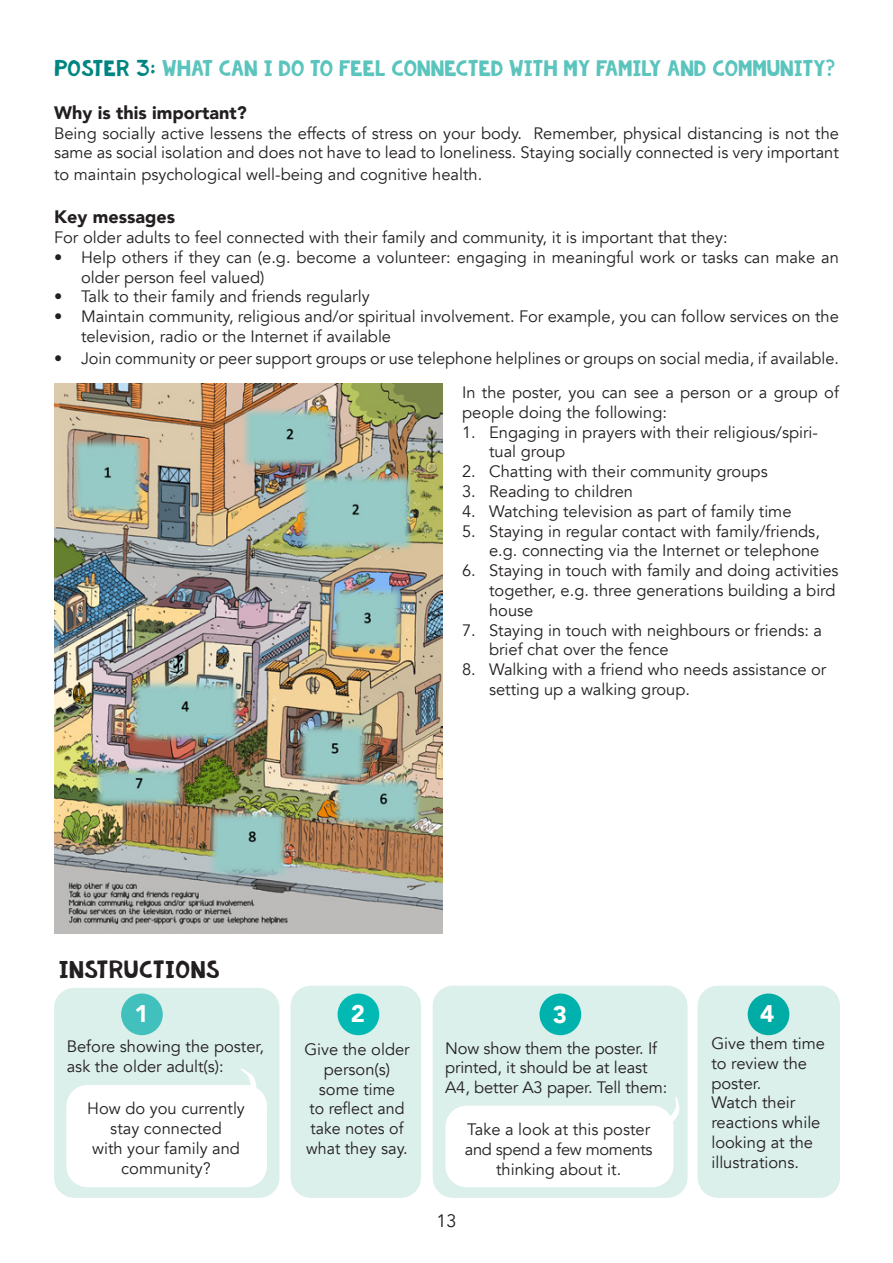
<style>
.page{position:relative;width:893px;height:1263px;background:#fff}
.page>*{position:absolute;margin:0;border:0;box-sizing:border-box;transform-origin:0 0}
.t1{font:900 24px "Avenir";color:#fff}
.t2{font:900 18px "Avenir";color:#231f20}
.t3{font:18px "KG Summer Storm Rough";color:#231f20}
.t4{font:18px "Avenir";color:#231f20}
.t5{font:16.5px/19.8px "Avenir";color:#231f20}
.t6{font:16.5px "KG Summer Storm Rough";letter-spacing:-.03em;color:#5ac4bd}
.s1{color:#008582}
</style>
<div class="page">
<img style="left:54px;top:383px;width:389px;height:550px">
<div style="left:697px;top:986px;width:143px;height:212px;background:#dbefeb;border-radius:20px"></div>
<div style="left:433px;top:986px;width:254px;height:212px;background:#dbefeb;border-radius:20px"></div>
<div style="left:291px;top:986px;width:130px;height:212px;background:#dbefeb;border-radius:20px"></div>
<div style="left:54px;top:988px;width:225px;height:210px;background:#dbefeb;border-radius:20px"></div>
<div style="left:121px;top:993px;width:42px;height:42px;background:#42c0bd;border-radius:50%"></div>
<div style="left:338px;top:993px;width:41px;height:42px;background:#03b9b4;border-radius:50%"></div>
<div style="left:539px;top:993px;width:42px;height:42px;background:#00b2ad;border-radius:50%"></div>
<div style="left:748px;top:993px;width:41px;height:42px;background:#00aca5;border-radius:50%"></div>
<div style="left:66px;top:1085px;width:201px;height:102px;background:#fff;border-radius:21px"></div>
<svg style="left:240px;top:1068px;width:16px;height:19px"></svg>
<div style="left:445px;top:1106px;width:228px;height:81px;background:#fff;border-radius:21px"></div>
<svg style="left:663px;top:1097px;width:16px;height:26px"></svg>
<p class="t6" style="left:54px;top:60px;width:783px"><span class="s1">POSTER 3:</span> WHAT CAN I DO TO FEEL CONNECTED WITH MY FAMILY AND COMMUNITY?</p>
<p class="t2" style="left:54px;top:97px;width:194px">Why is this important?</p>
<p class="t5" style="left:54px;top:123px;width:786px">Being socially active lessens the effects of stress on your body. Remember, physical distancing is not the same as social isolation and does not have to lead to loneliness. Staying socially connected is very important</p>
<p class="t5" style="left:54px;top:165px;width:430px">to maintain psychological well-being and cognitive health.</p>
<p class="t2" style="left:54px;top:201px;width:122px">Key messages</p>
<p class="t5" style="left:54px;top:228px;width:675px">For older adults to feel connected with their family and community, it is important that they:</p>
<p class="t5" style="left:81px;top:247px;width:759px;text-indent:-27px">• Help others if they can (e.g. become a volunteer: engaging in meaningful work or tasks can make an older person feel valued)</p>
<p class="t5" style="left:54px;top:287px;width:317px">• Talk to their family and friends regularly</p>
<p class="t5" style="left:81px;top:307px;width:759px;text-indent:-27px">• Maintain community, religious and/or spiritual involvement. For example, you can follow services on the television, radio or the Internet if available</p>
<p class="t5" style="left:54px;top:348px;width:786px">• Join community or peer support groups or use telephone helplines or groups on social media, if available.</p>
<p class="t5" style="left:462px;top:383px;width:378px">In the poster, you can see a person or a group of people doing the following:</p>
<p class="t5" style="left:489px;top:422px;width:330px;text-indent:-27px">1. Engaging in prayers with their religious/spiri&shy;tual group</p>
<p class="t5" style="left:462px;top:462px;width:307px">2. Chatting with their community groups</p>
<p class="t5" style="left:462px;top:482px;width:172px">3. Reading to children</p>
<p class="t5" style="left:462px;top:501px;width:331px">4. Watching television as part of family time</p>
<p class="t5" style="left:462px;top:521px;width:359px;text-align:right">5. Staying in regular contact with family/friends, e.g. connecting via the Internet or telephone</p>
<p class="t5" style="left:489px;top:561px;width:351px;text-indent:-27px">6. Staying in touch with family and doing activities together, e.g. three generations building a bird house</p>
<p class="t5" style="left:489px;top:620px;width:335px;text-indent:-27px">7. Staying in touch with neighbours or friends: a brief chat over the fence</p>
<p class="t5" style="left:489px;top:660px;width:339px;text-indent:-27px">8. Walking with a friend who needs assistance or setting up a walking group.</p>
<p class="t3" style="left:59px;top:961px;width:163px">INSTRUCTIONS</p>
<p class="t1" style="left:134px;top:993px;width:16px">1</p>
<p class="t1" style="left:351px;top:993px;width:16px">2</p>
<p class="t1" style="left:553px;top:994px;width:16px">3</p>
<p class="t1" style="left:760px;top:993px;width:16px">4</p>
<p class="t5" style="left:304px;top:1039px;width:107px;text-align:center">Give the older person(s) some time<br>to reflect and take notes of what they say.</p>
<p class="t5" style="left:711px;top:1034px;width:115px">Give them time to review the poster.</p>
<p class="t5" style="left:67px;top:1037px;width:199px">Before showing the poster, ask the older adult(s):</p>
<p class="t5" style="left:445px;top:1038px;width:224px">Now show them the poster. If printed, it should be at least<br>A4, better A3 paper. Tell them:</p>
<p class="t5" style="left:465px;top:1119px;width:189px;text-align:center">Take a look at this poster and spend a few moments thinking about it.</p>
<p class="t5" style="left:711px;top:1093px;width:111px">Watch their reactions while looking at the illustrations.</p>
<p class="t5" style="left:87px;top:1099px;width:159px;text-align:center">How do you currently stay connected</p>
<p class="t5" style="left:92px;top:1138px;width:149px;text-align:center">with your family and community?</p>
<p class="t4" style="left:436px;top:1210px;width:22px">13</p>
</div>
